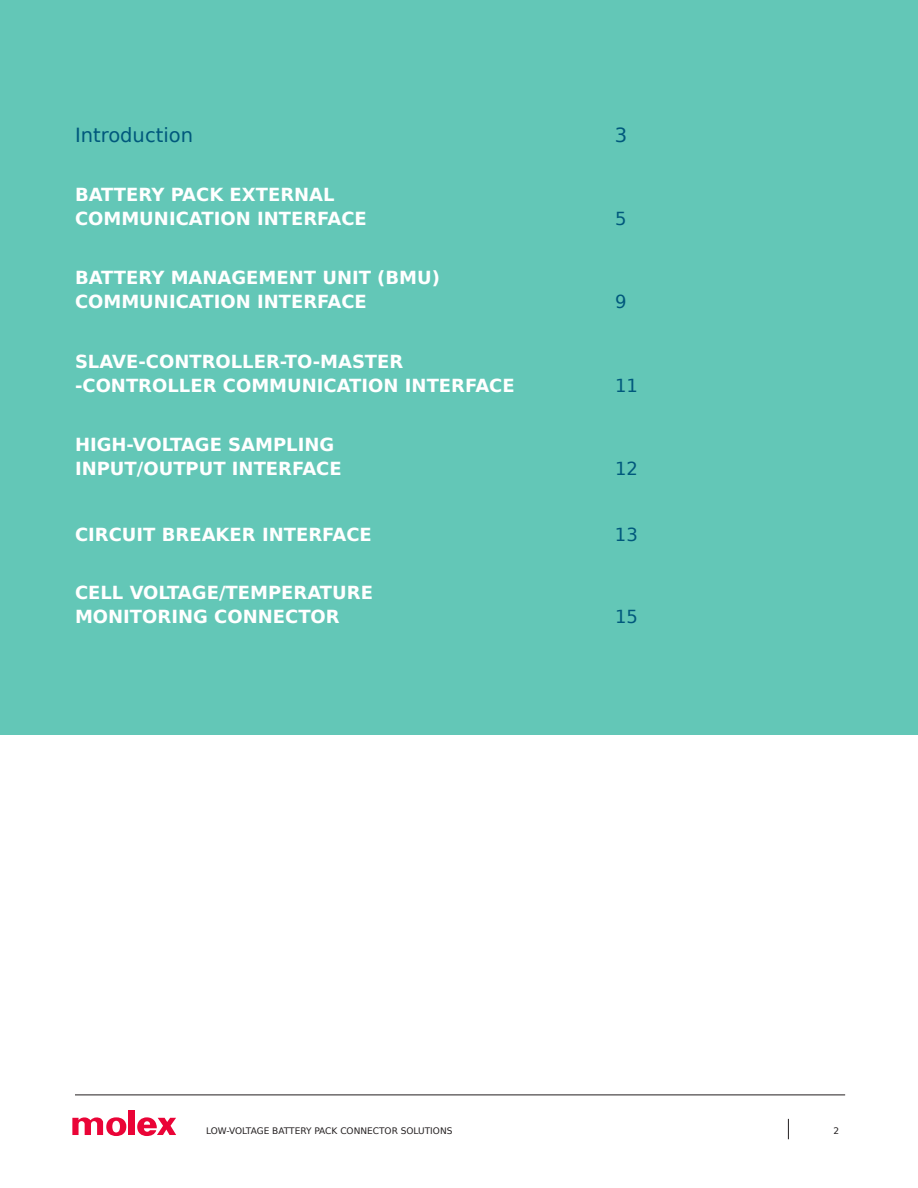
<style>
.page{position:relative;width:918px;height:1188px;background:#fff}
.page>*{position:absolute;margin:0;border:0;box-sizing:border-box;transform-origin:0 0}
.t1{font:19.5px "Bitstream Vera Sans";color:#00587c}
.t2{font:700 18px/24px "Bitstream Vera Sans";color:#fff}
.t3{font:18px "Bitstream Vera Sans";color:#00587c}
.t4{font:9px "Bitstream Vera Sans";color:#231f20}
</style>
<div class="page">
<div style="left:128px;top:1110px;width:7px;height:25px;background:#ea0437"></div>
<svg style="left:72px;top:1117px;width:54px;height:19px"></svg>
<svg style="left:137px;top:1117px;width:39px;height:19px"></svg>
<svg style="left:788px;top:1119px;width:1px;height:20px"></svg>
<hr style="left:75px;top:1095px;width:770px;height:1px;background:#231f20">
<div style="left:0;top:0;width:918px;height:734px;background:#63c7b7"></div>
<p class="t1" style="left:75px;top:124px;width:120px">Introduction</p>
<p class="t1" style="left:615px;top:124px;width:14px">3</p>
<p class="t2" style="left:75px;top:183px;width:293px">BATTERY PACK EXTERNAL<br>COMMUNICATION INTERFACE</p>
<p class="t2" style="left:75px;top:266px;width:367px">BATTERY MANAGEMENT UNIT (BMU)<br>COMMUNICATION INTERFACE</p>
<p class="t2" style="left:75px;top:349px;width:441px">SLAVE-CONTROLLER-TO-MASTER -CONTROLLER COMMUNICATION INTERFACE</p>
<p class="t2" style="left:75px;top:432px;width:268px">HIGH-VOLTAGE SAMPLING<br>INPUT/OUTPUT INTERFACE</p>
<p class="t3" style="left:615px;top:209px;width:13px">5</p>
<p class="t3" style="left:615px;top:292px;width:13px">9</p>
<p class="t3" style="left:615px;top:375px;width:24px">11</p>
<p class="t3" style="left:615px;top:458px;width:24px">12</p>
<p class="t2" style="left:75px;top:522px;width:298px">CIRCUIT BREAKER INTERFACE</p>
<p class="t3" style="left:615px;top:524px;width:24px">13</p>
<p class="t2" style="left:75px;top:581px;width:299px">CELL VOLTAGE/TEMPERATURE<br>MONITORING CONNECTOR</p>
<p class="t3" style="left:615px;top:606px;width:24px">15</p>
<p class="t4" style="left:206px;top:1125px;width:248px">LOW-VOLTAGE BATTERY PACK CONNECTOR SOLUTIONS</p>
<p class="t4" style="left:833px;top:1126px;width:7px">2</p>
</div>
